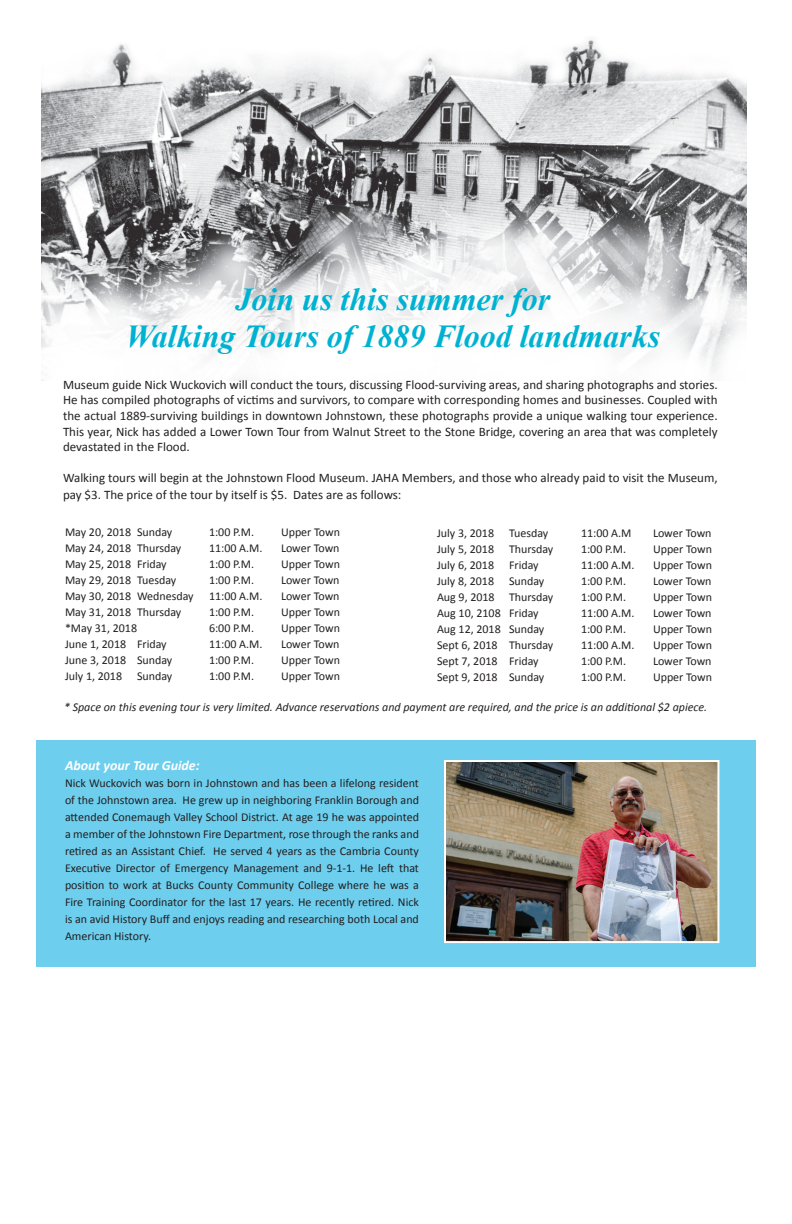
<style>
.page{position:relative;width:792px;height:1224px;background:#fff}
.page>*{position:absolute;margin:0;border:0;box-sizing:border-box;transform-origin:0 0}
.t1{font:italic 700 32px/37px "Times New Roman";color:#00b2d2;text-align:center}
.t2{font:italic 700 14px "Calibri";color:#fff}
.t3{font:13px/15.6px "Calibri";color:#231f20;text-align:justify}
.t4{font:12px/17px "Calibri";color:#231f20;text-align:justify}
.t5{font:italic 12px "Calibri";color:#231f20}
</style>
<div class="page">
<div style="left:36px;top:740px;width:720px;height:226px;background:#6dceee"></div>
<img style="left:41px;top:40px;width:705px;height:341px">
<img style="left:447px;top:763px;width:269px;height:177px">
<div style="left:444px;top:760px;width:275px;height:183px;border:2px solid #fff"></div>
<h1 class="t1" style="left:126px;top:280px;width:536px">Join us this summer for<br>Walking Tours of 1889 Flood landmarks</h1>
<p class="t3" style="left:63px;top:376px;width:656px">Museum guide Nick Wuckovich will conduct the tours, discussing Flood-surviving areas, and sharing photographs and stories.<br>He has compiled photographs of victims and survivors, to compare with corresponding homes and businesses. Coupled with the actual 1889-surviving buildings in downtown Johnstown, these photographs provide a unique walking tour experience.<br>This year, Nick has added a Lower Town Tour from Walnut Street to the Stone Bridge, covering an area that was completely devastated in the Flood.</p>
<p class="t3" style="left:63px;top:469px;width:656px;line-height:16.8px">Walking tours will begin at the Johnstown Flood Museum. JAHA Members, and those who already paid to visit the Museum, pay $3. The price of the tour by itself is $5. Dates are as follows:</p>
<p class="t4" style="left:65px;top:523px;width:109px">May 20, 2018 Sunday</p>
<p class="t4" style="left:209px;top:523px;width:47px">1:00 P.M.</p>
<p class="t4" style="left:281px;top:523px;width:61px">Upper Town</p>
<p class="t4" style="left:65px;top:539px;width:118px">May 24, 2018 Thursday</p>
<p class="t4" style="left:209px;top:539px;width:55px">11:00 A.M.</p>
<p class="t4" style="left:281px;top:539px;width:60px">Lower Town</p>
<p class="t4" style="left:65px;top:555px;width:103px">May 25, 2018 Friday</p>
<p class="t4" style="left:209px;top:555px;width:47px">1:00 P.M.</p>
<p class="t4" style="left:281px;top:555px;width:61px">Upper Town</p>
<p class="t4" style="left:65px;top:571px;width:113px">May 29, 2018 Tuesday</p>
<p class="t4" style="left:209px;top:571px;width:47px">1:00 P.M.</p>
<p class="t4" style="left:281px;top:571px;width:60px">Lower Town</p>
<p class="t4" style="left:65px;top:587px;width:130px">May 30, 2018 Wednesday</p>
<p class="t4" style="left:209px;top:587px;width:55px">11:00 A.M.</p>
<p class="t4" style="left:281px;top:587px;width:60px">Lower Town</p>
<p class="t4" style="left:65px;top:603px;width:118px">May 31, 2018 Thursday</p>
<p class="t4" style="left:209px;top:603px;width:47px">1:00 P.M.</p>
<p class="t4" style="left:281px;top:603px;width:61px">Upper Town</p>
<p class="t4" style="left:65px;top:619px;width:74px">*May 31, 2018</p>
<p class="t4" style="left:209px;top:619px;width:47px">6:00 P.M.</p>
<p class="t4" style="left:281px;top:619px;width:61px">Upper Town</p>
<p class="t4" style="left:65px;top:635px;width:103px">June 1, 2018 Friday</p>
<p class="t4" style="left:209px;top:635px;width:55px">11:00 A.M.</p>
<p class="t4" style="left:281px;top:635px;width:60px">Lower Town</p>
<p class="t4" style="left:65px;top:651px;width:109px">June 3, 2018 Sunday</p>
<p class="t4" style="left:209px;top:651px;width:47px">1:00 P.M.</p>
<p class="t4" style="left:281px;top:651px;width:61px">Upper Town</p>
<p class="t4" style="left:65px;top:667px;width:109px">July 1, 2018 Sunday</p>
<p class="t4" style="left:209px;top:667px;width:47px">1:00 P.M.</p>
<p class="t4" style="left:281px;top:667px;width:61px">Upper Town</p>
<p class="t4" style="left:437px;top:524px;width:113px">July 3, 2018 Tuesday</p>
<p class="t4" style="left:581px;top:524px;width:52px">11:00 A.M</p>
<p class="t4" style="left:653px;top:524px;width:60px">Lower Town</p>
<p class="t4" style="left:437px;top:540px;width:118px">July 5, 2018 Thursday</p>
<p class="t4" style="left:581px;top:540px;width:47px">1:00 P.M.</p>
<p class="t4" style="left:653px;top:540px;width:61px">Upper Town</p>
<p class="t4" style="left:437px;top:556px;width:103px">July 6, 2018 Friday</p>
<p class="t4" style="left:581px;top:556px;width:55px">11:00 A.M.</p>
<p class="t4" style="left:653px;top:556px;width:61px">Upper Town</p>
<p class="t4" style="left:437px;top:572px;width:109px">July 8, 2018 Sunday</p>
<p class="t4" style="left:581px;top:572px;width:47px">1:00 P.M.</p>
<p class="t4" style="left:653px;top:572px;width:60px">Lower Town</p>
<p class="t4" style="left:437px;top:588px;width:118px">Aug 9, 2018 Thursday</p>
<p class="t4" style="left:581px;top:588px;width:47px">1:00 P.M.</p>
<p class="t4" style="left:653px;top:588px;width:61px">Upper Town</p>
<p class="t4" style="left:437px;top:604px;width:103px">Aug 10, 2108 Friday</p>
<p class="t4" style="left:581px;top:604px;width:55px">11:00 A.M.</p>
<p class="t4" style="left:653px;top:604px;width:60px">Lower Town</p>
<p class="t4" style="left:437px;top:620px;width:109px">Aug 12, 2018 Sunday</p>
<p class="t4" style="left:581px;top:620px;width:47px">1:00 P.M.</p>
<p class="t4" style="left:653px;top:620px;width:61px">Upper Town</p>
<p class="t4" style="left:437px;top:636px;width:118px">Sept 6, 2018 Thursday</p>
<p class="t4" style="left:581px;top:636px;width:55px">11:00 A.M.</p>
<p class="t4" style="left:653px;top:636px;width:61px">Upper Town</p>
<p class="t4" style="left:437px;top:652px;width:103px">Sept 7, 2018 Friday</p>
<p class="t4" style="left:581px;top:652px;width:47px">1:00 P.M.</p>
<p class="t4" style="left:653px;top:652px;width:60px">Lower Town</p>
<p class="t4" style="left:437px;top:668px;width:109px">Sept 9, 2018 Sunday</p>
<p class="t4" style="left:581px;top:668px;width:47px">1:00 P.M.</p>
<p class="t4" style="left:653px;top:668px;width:61px">Upper Town</p>
<p class="t5" style="left:64px;top:700px;width:645px">* Space on this evening tour is very limited. Advance reservations and payment are required, and the price is an additional $2 apiece.</p>
<p class="t2" style="left:65px;top:756px;width:136px">About your Tour Guide:</p>
<p class="t4" style="left:65px;top:773px;width:356px">Nick Wuckovich was born in Johnstown and has been a lifelong resident of the Johnstown area. He grew up in neighboring Franklin Borough and attended Conemaugh Valley School District. At age 19 he was appointed a member of the Johnstown Fire Department, rose through the ranks and retired as an Assistant Chief. He served 4 years as the Cambria County Executive Director of Emergency Management and 9-1-1. He left that position to work at Bucks County Community College where he was a Fire Training Coordinator for the last 17 years. He recently retired. Nick is an avid History Buff and enjoys reading and researching both Local and American History.</p>
</div>
